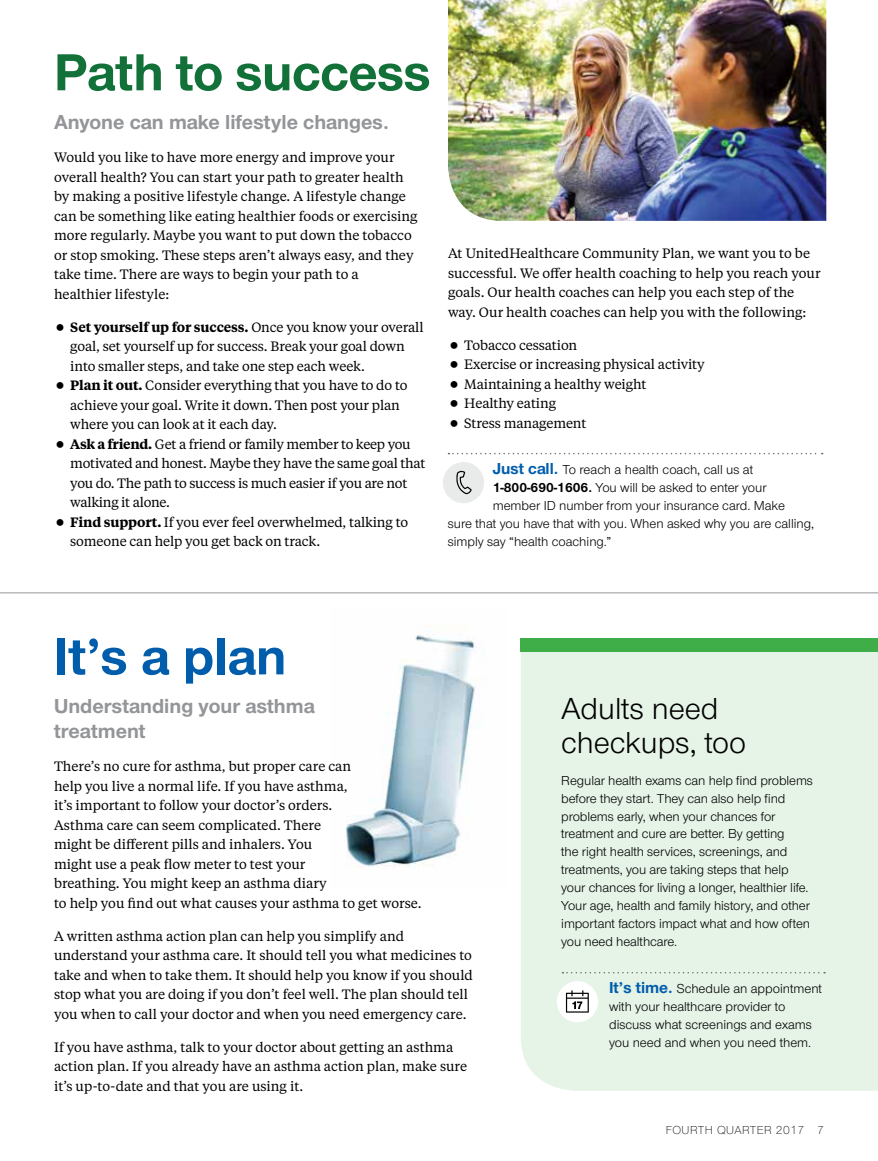
<style>
.page{position:relative;width:878px;height:1161px;background:#fff}
.page>*{position:absolute;margin:0;border:0;box-sizing:border-box;transform-origin:0 0}
.t1{font:700 54px "UHC Sans";letter-spacing:-.01em;color:#117139}
.t2{font:700 54px "UHC Sans";color:#005dac}
.t3{font:31.5px/34.5px "UHC Sans";color:#000}
.t4{font:700 21px/25.2px "UHC Sans";color:#939598}
.t5{font:13.5px/19.5px "UHC Serif Text";color:#000}
.t6{font:13.5px/18px "UHC Sans";letter-spacing:-.005em;color:#000}
.t7{font:300 12px "UHC Sans";letter-spacing:.04em;color:#000}
.s1{font-weight:600}
.s2{font-weight:700;font-size:16.5px;color:#005dac}
.s3{font-weight:700}
</style>
<div class="page">
<img style="left:346px;top:635px;width:138px;height:232px">
<div style="left:521px;top:652px;width:357px;height:439px;background:#e6f3e7"></div>
<svg style="left:562px;top:972px;width:263px;height:1px"></svg>
<div style="left:556px;top:981px;width:42px;height:41px;background:#fff;border-radius:50%"></div>
<svg style="left:566px;top:990px;width:22px;height:23px"></svg>
<hr style="left:0;top:592px;width:878px;height:1px;background:#939598">
<div style="left:520px;top:638px;width:358px;height:14px;background:#3fae49"></div>
<img style="left:448px;top:0;width:378px;height:221px">
<svg style="left:448px;top:453px;width:374px;height:1px"></svg>
<div style="left:443px;top:462px;width:41px;height:41px;background:#e9eaea;border-radius:50%"></div>
<svg style="left:456px;top:471px;width:15px;height:23px"></svg>
<h1 class="t1" style="left:54px;top:36px;width:378px">Path to success</h1>
<h3 class="t4" style="left:54px;top:109px;width:336px">Anyone can make lifestyle changes.</h3>
<p class="t5" style="left:54px;top:147px;width:365px">Would you like to have more energy and improve your overall health? You can start your path to greater health by making a positive lifestyle change. A lifestyle change can be something like eating healthier foods or exercising more regularly. Maybe you want to put down the tobacco or stop smoking. These steps aren’t always easy, and they take time. There are ways to begin your path to a healthier lifestyle:</p>
<p class="t5" style="left:70px;top:316px;width:357px"><span class="s1">Set yourself up for success.</span> Once you know your overall goal, set yourself up for success. Break your goal down into smaller steps, and take one step each week.<br><span class="s1">Plan it out.</span> Consider everything that you have to do to achieve your goal. Write it down. Then post your plan where you can look at it each day.<br><span class="s1">Ask a friend.</span> Get a friend or family member to keep you motivated and honest. Maybe they have the same goal that you do. The path to success is much easier if you are not walking it alone.<br><span class="s1">Find support.</span> If you ever feel overwhelmed, talking to someone can help you get back on track.</p>
<p class="t5" style="left:448px;top:243px;width:374px">At UnitedHealthcare Community Plan, we want you to be successful. We offer health coaching to help you reach your goals. Our health coaches can help you each step of the way. Our health coaches can help you with the following:</p>
<p class="t5" style="left:464px;top:334px;width:242px">Tobacco cessation<br>Exercise or increasing physical activity<br>Maintaining a healthy weight<br>Healthy eating<br>Stress management</p>
<p class="t6" style="left:492px;top:460px;width:262px"><span class="s2">Just call.</span> To reach a health coach, call us at</p>
<p class="t6" style="left:492px;top:478px;width:275px"><span class="s3">1-800-690-1606.</span> You will be asked to enter your</p>
<p class="t6" style="left:492px;top:496px;width:294px">member ID number from your insurance card. Make</p>
<p class="t6" style="left:447px;top:514px;width:368px">sure that you have that with you. When asked why you are calling,</p>
<p class="t6" style="left:447px;top:532px;width:165px">simply say “health coaching.”</p>
<h1 class="t2" style="left:54px;top:620px;width:234px">It’s a plan</h1>
<h3 class="t4" style="left:54px;top:693px;width:262px">Understanding your asthma treatment</h3>
<p class="t5" style="left:54px;top:756px;width:369px">There’s no cure for asthma, but proper care can<br>help you live a normal life. If you have asthma,<br>it’s important to follow your doctor’s orders.<br>Asthma care can seem complicated. There<br>might be different pills and inhalers. You<br>might use a peak flow meter to test your<br>breathing. You might keep an asthma diary<br>to help you find out what causes your asthma to get worse.</p>
<p class="t5" style="left:54px;top:926px;width:420px">A written asthma action plan can help you simplify and understand your asthma care. It should tell you what medicines to take and when to take them. It should help you know if you should stop what you are doing if you don’t feel well. The plan should tell you when to call your doctor and when you need emergency care.</p>
<p class="t5" style="left:54px;top:1037px;width:414px">If you have asthma, talk to your doctor about getting an asthma action plan. If you already have an asthma action plan, make sure it’s up-to-date and that you are using it.</p>
<h2 class="t3" style="left:561px;top:690px;width:186px">Adults need checkups, too</h2>
<p class="t6" style="left:561px;top:771px;width:253px">Regular health exams can help find problems before they start. They can also help find problems early, when your chances for treatment and cure are better. By getting<br>the right health services, screenings, and treatments, you are taking steps that help your chances for living a longer, healthier life.<br>Your age, health and family history, and other important factors impact what and how often you need healthcare.</p>
<p class="t6" style="left:609px;top:979px;width:215px"><span class="s2">It’s time.</span> Schedule an appointment with your healthcare provider to discuss what screenings and exams you need and when you need them.</p>
<p class="t7" style="left:665px;top:1122px;width:160px">FOURTH QUARTER 2017 7</p>
</div>
